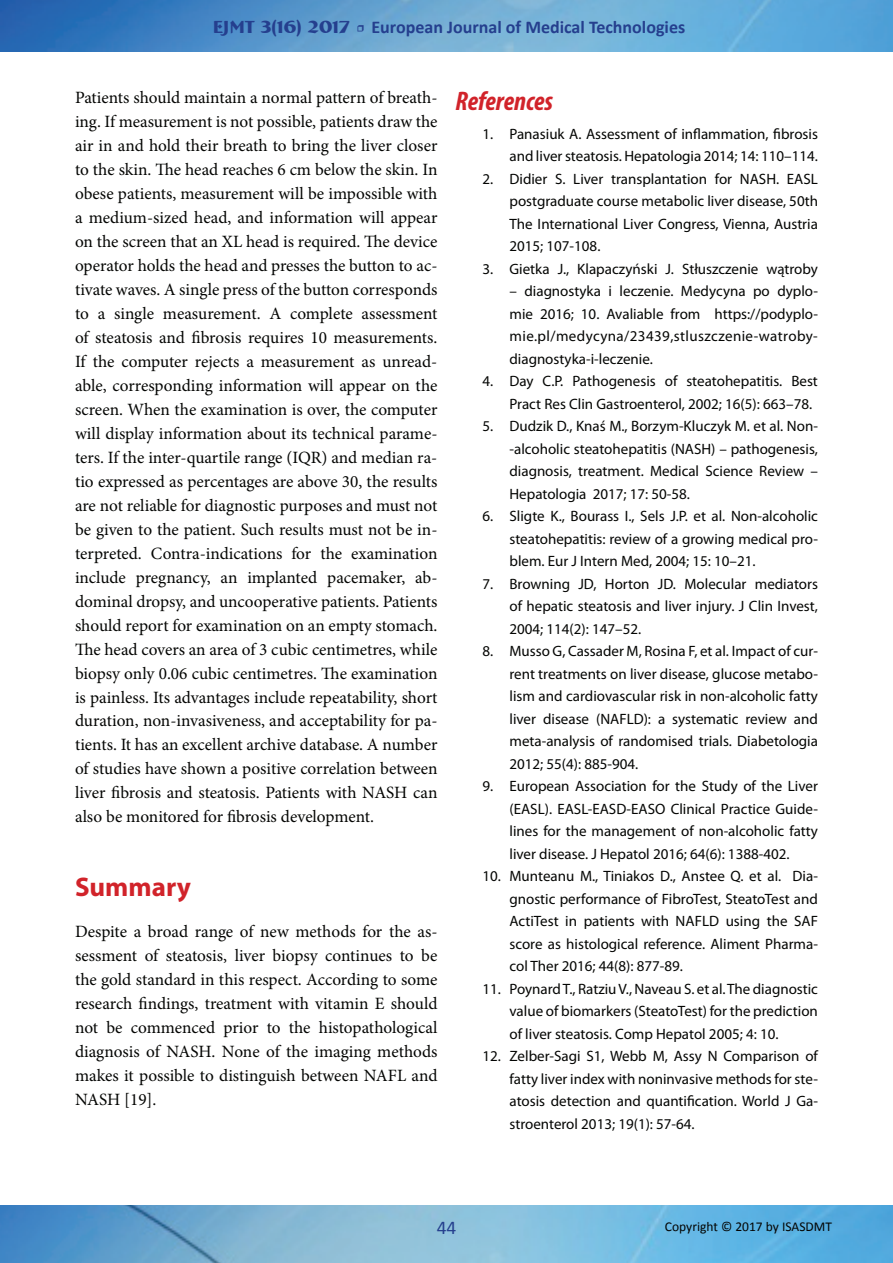
<style>
.page{position:relative;width:893px;height:1263px;background:#fff}
.page>*{position:absolute;margin:0;border:0;box-sizing:border-box;transform-origin:0 0}
.t1{font:italic 700 condensed 27px "Myriad Pro";color:#d1232a}
.t2{font:700 27px "Myriad Pro";color:#d1232a}
.t3{font:19.5px "Calibri";color:#253f8e}
.t4{font:700 18px "Calibri";color:#253f8e}
.t5{font:17.25px/24px "Minion Pro";letter-spacing:-.005em;color:#040503;text-align:justify}
.t6{font:15px/22.5px "Myriad Pro";color:#040503;text-align:justify}
.t7{font:13.5px "Calibri";color:#040503}
.s1{font-family:"Bremen BT"}
.s2{font-family:"Minion Pro";font-weight:400}
</style>
<div class="page">
<img style="left:0;top:0;width:893px;height:52px">
<img style="left:0;top:1205px;width:893px;height:58px">
<p class="t4" style="left:213px;top:15px;width:474px"><span class="s1">EJMT 3(16) 2017</span> <span class="s2">•</span> European Journal of Medical Technologies</p>
<p class="t5" style="left:75px;top:85px;width:364px">Patients should maintain a normal pattern of breath&shy;ing. If measurement is not possible, patients draw the air in and hold their breath to bring the liver closer to the skin. The head reaches 6 cm below the skin. In obese patients, measurement will be impossible with a medium-sized head, and information will appear on the screen that an XL head is required. The device operator holds the head and presses the button to ac&shy;tivate waves. A single press of the button corresponds to a single measurement. A complete assessment of steatosis and fibrosis requires 10 measurements.<br>If the computer rejects a measurement as unread&shy;able, corresponding information will appear on the screen. When the examination is over, the computer will display information about its technical parame&shy;ters. If the inter-quartile range (IQR) and median ra&shy;tio expressed as percentages are above 30, the results are not reliable for diagnostic purposes and must not be given to the patient. Such results must not be in&shy;terpreted. Contra-indications for the examination include pregnancy, an implanted pacemaker, ab&shy;dominal dropsy, and uncooperative patients. Patients should report for examination on an empty stomach.<br>The head covers an area of 3 cubic centimetres, while biopsy only 0.06 cubic centimetres. The examination is painless. Its advantages include repeatability, short duration, non-invasiveness, and acceptability for pa&shy;tients. It has an excellent archive database. A number of studies have shown a positive correlation between liver fibrosis and steatosis. Patients with NASH can also be monitored for fibrosis development.</p>
<h1 class="t2" style="left:75px;top:869px;width:117px">Summary</h1>
<p class="t5" style="left:75px;top:919px;width:364px">Despite a broad range of new methods for the as&shy;sessment of steatosis, liver biopsy continues to be the gold standard in this respect. According to some research findings, treatment with vitamin E should not be commenced prior to the histopathological diagnosis of NASH. None of the imaging methods makes it possible to distinguish between NAFL and NASH [19].</p>
<h1 class="t1" style="left:455px;top:84px;width:99px">References</h1>
<p class="t6" style="left:482px;top:122px;width:337px;text-align:right">1. Panasiuk A. Assessment of inflammation, fibrosis and liver steatosis. Hepatologia 2014; 14: 110–114.</p>
<p class="t6" style="left:509px;top:167px;width:310px;text-indent:-27px">2. Didier S. Liver transplantation for NASH. EASL postgraduate course metabolic liver disease, 50th The International Liver Congress, Vienna, Austria 2015; 107-108.</p>
<p class="t6" style="left:482px;top:257px;width:337px">3. Gietka J., Klapaczyński J. Stłuszczenie wątroby</p>
<p class="t6" style="left:509px;top:280px;width:310px">– diagnostyka i leczenie. Medycyna po dyplo&shy;mie 2016; 10. Avaliable from https://podyplo&shy;mie.pl/medycyna/23439,stluszczenie-watroby&shy;diagnostyka-i-leczenie.</p>
<p class="t6" style="left:509px;top:370px;width:310px;text-indent:-27px">4. Day C.P. Pathogenesis of steatohepatitis. Best<br>Pract Res Clin Gastroenterol, 2002; 16(5): 663–78.</p>
<p class="t6" style="left:509px;top:415px;width:310px;text-indent:-27px">5. Dudzik D., Knaś M., Borzym-Kluczyk M. et al. Non--alcoholic steatohepatitis (NASH) – pathogenesis, diagnosis, treatment. Medical Science Review – Hepatologia 2017; 17: 50-58.</p>
<p class="t6" style="left:509px;top:505px;width:310px;text-indent:-27px">6. Sligte K., Bourass I., Sels J.P. et al. Non-alcoholic steatohepatitis: review of a growing medical pro&shy;blem. Eur J Intern Med, 2004; 15: 10–21.</p>
<p class="t6" style="left:509px;top:572px;width:310px;text-indent:-27px">7. Browning JD, Horton JD. Molecular mediators of hepatic steatosis and liver injury. J Clin Invest, 2004; 114(2): 147–52.</p>
<p class="t6" style="left:509px;top:640px;width:310px;text-indent:-27px">8. Musso G, Cassader M, Rosina F, et al. Impact of cur&shy;rent treatments on liver disease, glucose metabo&shy;lism and cardiovascular risk in non-alcoholic fatty liver disease (NAFLD): a systematic review and meta-analysis of randomised trials. Diabetologia 2012; 55(4): 885-904.</p>
<p class="t6" style="left:509px;top:775px;width:310px;text-indent:-27px">9. European Association for the Study of the Liver (EASL). EASL-EASD-EASO Clinical Practice Guide&shy;lines for the management of non-alcoholic fatty liver disease. J Hepatol 2016; 64(6): 1388-402.</p>
<p class="t6" style="left:509px;top:865px;width:310px;text-indent:-27px">10. Munteanu M., Tiniakos D., Anstee Q. et al. Dia&shy;gnostic performance of FibroTest, SteatoTest and ActiTest in patients with NAFLD using the SAF score as histological reference. Aliment Pharma&shy;col Ther 2016; 44(8): 877-89.</p>
<p class="t6" style="left:509px;top:977px;width:310px;text-indent:-27px">11. Poynard T., Ratziu V., Naveau S. et al. The diagnostic value of biomarkers (SteatoTest) for the prediction of liver steatosis. Comp Hepatol 2005; 4: 10.</p>
<p class="t6" style="left:509px;top:1045px;width:310px;text-indent:-27px">12. Zelber-Sagi S1, Webb M, Assy N Comparison of fatty liver index with noninvasive methods for ste&shy;atosis detection and quantification. World J Ga&shy;stroenterol 2013; 19(1): 57-64.</p>
<h2 class="t3" style="left:437px;top:1215px;width:21px">44</h2>
<p class="t7" style="left:665px;top:1218px;width:169px">Copyright © 2017 by ISASDMT</p>
</div>
